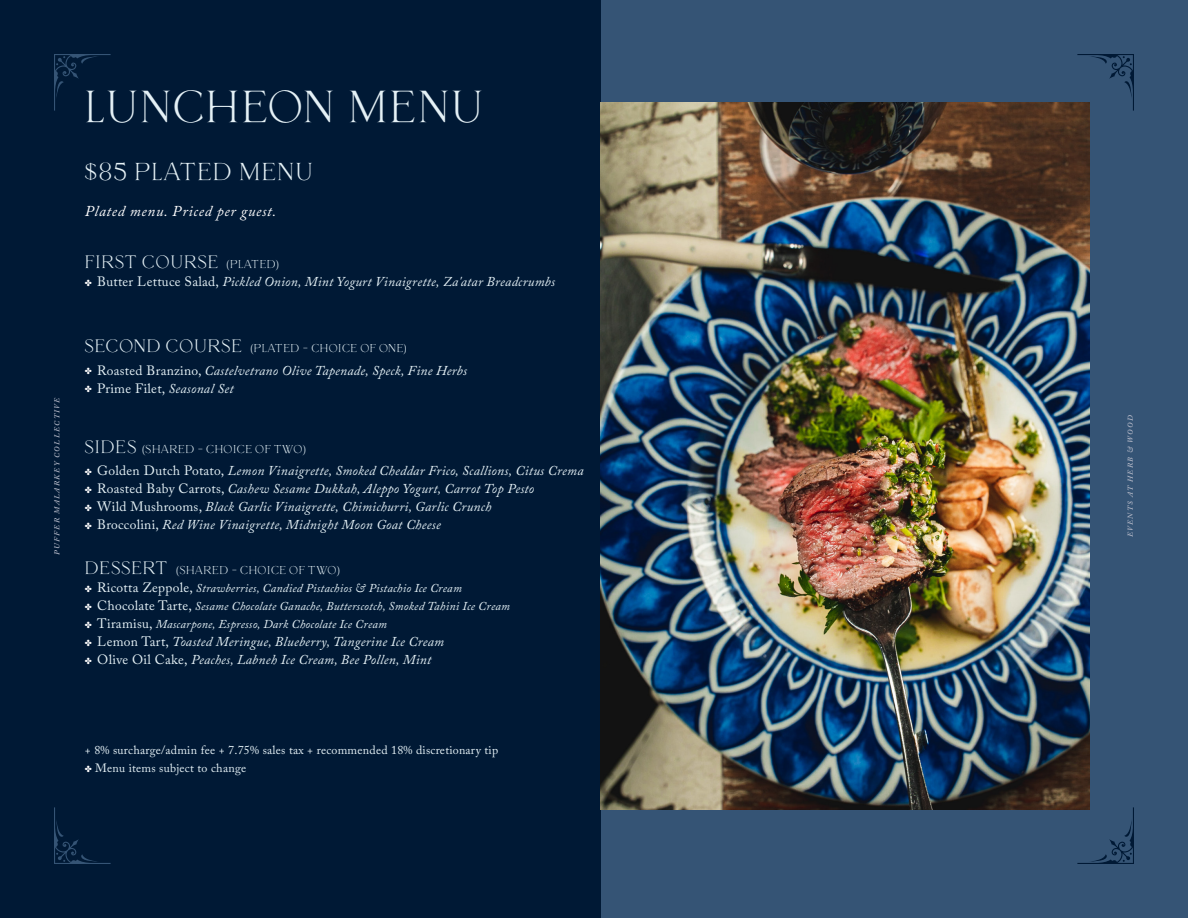
<style>
.page{position:relative;width:1188px;height:918px;background:#355475}
.page>*{position:absolute;margin:0;border:0;box-sizing:border-box;transform-origin:0 0}
.t1{font:41.1px "Berold";letter-spacing:.06em;color:#e5f1f6}
.t2{font:22.5px "Berold";letter-spacing:.06em;color:#e5f1f6}
.t3{font:16.5px "Berold";letter-spacing:.06em;color:#e5f1f6}
.t4{font:italic 15px "Adobe Caslon Pro";letter-spacing:.05em;color:#fff}
.t5{font:italic 13.5px "Adobe Caslon Pro";letter-spacing:.02em;color:#e5f1f6}
.t6{font:13.5px "Adobe Caslon Pro";letter-spacing:.02em;color:#e5f1f6}
.t7{font:italic 12px "Adobe Caslon Pro";letter-spacing:.02em;color:#e5f1f6}
.t8{font:12px "Adobe Caslon Pro";letter-spacing:.02em;color:#e5f1f6}
.t9{font:10.5px "Berold";letter-spacing:.06em;color:#e5f1f6}
.t10{font:italic 600 7.5px "Adobe Caslon Pro";letter-spacing:.18em;color:#b4b8c7}
.s1{font-size:10.5px}
.s2{color:#fff}
.s3{font-style:normal}
.s4{font-size:16.5px}
.s5{font-style:italic}
.s6{font-style:normal;font-size:13.5px}
</style>
<div class="page">
<div style="left:0;top:0;width:600px;height:918px;background:#001935"></div>
<svg style="left:1077px;top:54px;width:57px;height:57px"></svg>
<svg style="left:1077px;top:807px;width:57px;height:57px"></svg>
<svg style="left:54px;top:54px;width:57px;height:57px"></svg>
<svg style="left:54px;top:807px;width:57px;height:57px"></svg>
<img style="left:600px;top:103px;width:490px;height:707px">
<p class="t10" style="left:53px;top:555px;width:159px;rotate:-90deg">PUFFER MALARKEY COLLECTIVE</p>
<p class="t1" style="left:85px;top:84px;width:399px">LUNCHEON MENU</p>
<p class="t2" style="left:85px;top:159px;width:229px">$85 PLATED MENU</p>
<p class="t4" style="left:85px;top:202px;width:193px">Plated menu. Priced per guest.</p>
<p class="t3" style="left:85px;top:253px;width:196px">FIRST COURSE <span class="s1">(PLATED)</span></p>
<p class="t5" style="left:85px;top:274px;width:472px"><span class="s2">✤</span> <span class="s3">Butter Lettuce Salad,</span> Pickled Onion, Mint Yogurt Vinaigrette, Za'atar Breadcrumbs</p>
<p class="t9" style="left:85px;top:343px;width:323px"><span class="s4">SECOND COURSE</span> (PLATED - CHOICE OF ONE)</p>
<p class="t5" style="left:85px;top:362px;width:384px"><span class="s2">✤</span> <span class="s3">Roasted Branzino,</span> Castelvetrano Olive Tapenade, Speck, Fine Herbs</p>
<p class="t6" style="left:85px;top:380px;width:150px"><span class="s2">✤</span> Prime Filet, <span class="s5">Seasonal Set</span></p>
<p class="t9" style="left:85px;top:443px;width:223px"><span class="s4">SIDES</span> (SHARED - CHOICE OF TWO)</p>
<p class="t5" style="left:85px;top:463px;width:500px"><span class="s2">✤</span> <span class="s3">Golden Dutch Potato,</span> Lemon Vinaigrette, Smoked Cheddar Frico, Scallions, Citus Crema</p>
<p class="t5" style="left:85px;top:481px;width:451px"><span class="s2">✤</span> <span class="s3">Roasted Baby Carrots,</span> Cashew Sesame Dukkah, Aleppo Yogurt, Carrot Top Pesto</p>
<p class="t5" style="left:85px;top:499px;width:408px"><span class="s2">✤</span> <span class="s3">Wild Mushrooms,</span> Black Garlic Vinaigrette, Chimichurri, Garlic Crunch</p>
<p class="t5" style="left:85px;top:517px;width:357px"><span class="s2">✤</span> <span class="s3">Broccolini,</span> Red Wine Vinaigrette, Midnight Moon Goat Cheese</p>
<p class="t9" style="left:85px;top:565px;width:257px"><span class="s4">DESSERT</span> (SHARED - CHOICE OF TWO)</p>
<p class="t7" style="left:85px;top:581px;width:378px"><span class="s2">✤</span> <span class="s6">Ricotta Zeppole,</span> Strawberries, Candied Pistachios &amp; Pistachio Ice Cream</p>
<p class="t7" style="left:85px;top:599px;width:427px"><span class="s2">✤</span> <span class="s6">Chocolate Tarte,</span> Sesame Chocolate Ganache, Butterscotch, Smoked Tahini Ice Cream</p>
<p class="t7" style="left:85px;top:617px;width:304px"><span class="s2">✤</span> <span class="s6">Tiramisu,</span> Mascarpone, Espresso, Dark Chocolate Ice Cream</p>
<p class="t5" style="left:85px;top:634px;width:361px"><span class="s2">✤</span> <span class="s3">Lemon Tart,</span> Toasted Meringue, Blueberry, Tangerine Ice Cream</p>
<p class="t5" style="left:85px;top:652px;width:348px"><span class="s2">✤</span> <span class="s3">Olive Oil Cake,</span> Peaches, Labneh Ice Cream, Bee Pollen, Mint</p>
<p class="t8" style="left:85px;top:743px;width:415px">+ 8% surcharge/admin fee + 7.75% sales tax + recommended 18% discretionary tip</p>
<p class="t8" style="left:85px;top:761px;width:163px"><span class="s2">✤</span> Menu items subject to change</p>
<p class="t10" style="left:1126px;top:537px;width:124px;rotate:-90deg">EVENTS AT HERB &amp; WOOD</p>
</div>
